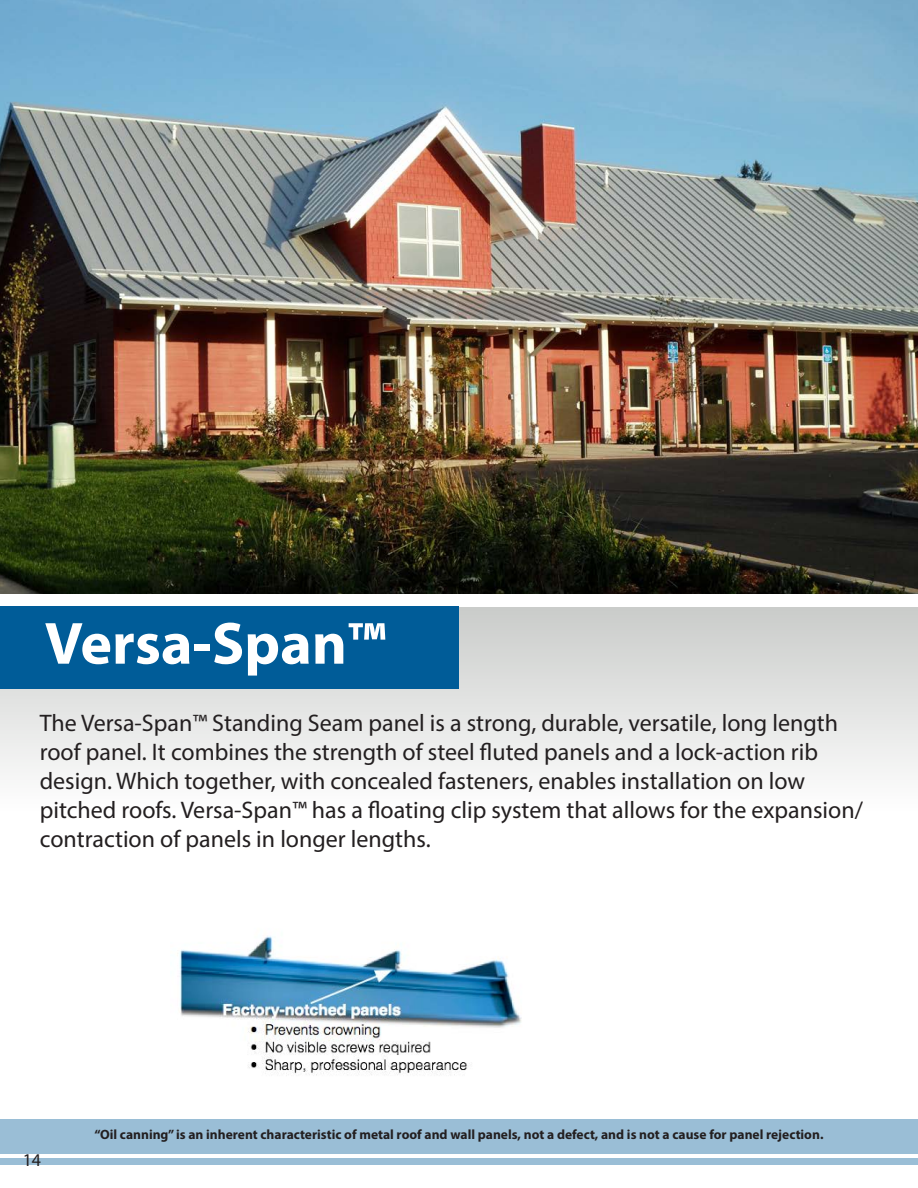
<style>
.page{position:relative;width:918px;height:1188px;background:#fff}
.page>*{position:absolute;margin:0;border:0;box-sizing:border-box;transform-origin:0 0}
.t1{font:700 60px "Myriad Pro";color:#fff}
.t2{font:24px/28.8px "Myriad Pro";color:#231f20}
.t3{font:18px "Myriad Pro";color:#231f20}
.t4{font:700 13.5px "Myriad Pro";color:#231f20}
</style>
<div class="page">
<img style="left:0;top:0;width:918px;height:594px">
<div style="left:0;top:607px;width:918px;height:272px;background:linear-gradient(to bottom,#cdcfcd,#fff)"></div>
<div style="left:0;top:607px;width:459px;height:82px;background:#005c98"></div>
<div style="left:0;top:1119px;width:918px;height:35px;background:#9abed6"></div>
<div style="left:0;top:1158px;width:918px;height:6px;background:#9abed6"></div>
<img style="left:177px;top:936px;width:345px;height:139px">
<p class="t1" style="left:45px;top:604px;width:343px">Versa-Span™</p>
<p class="t2" style="left:40px;top:709px;width:800px">The Versa-Span™ Standing Seam panel is a strong, durable, versatile, long length roof panel. It combines the strength of steel fluted panels and a lock-action rib</p>
<p class="t2" style="left:40px;top:766px;width:825px">design. Which together, with concealed fasteners, enables installation on low pitched roofs. Versa-Span™ has a floating clip system that allows for the expansion/ contraction of panels in longer lengths.</p>
<p class="t3" style="left:23px;top:1149px;width:20px">14</p>
<p class="t4" style="left:94px;top:1126px;width:731px">“Oil canning” is an inherent characteristic of metal roof and wall panels, not a defect, and is not a cause for panel rejection.</p>
</div>
